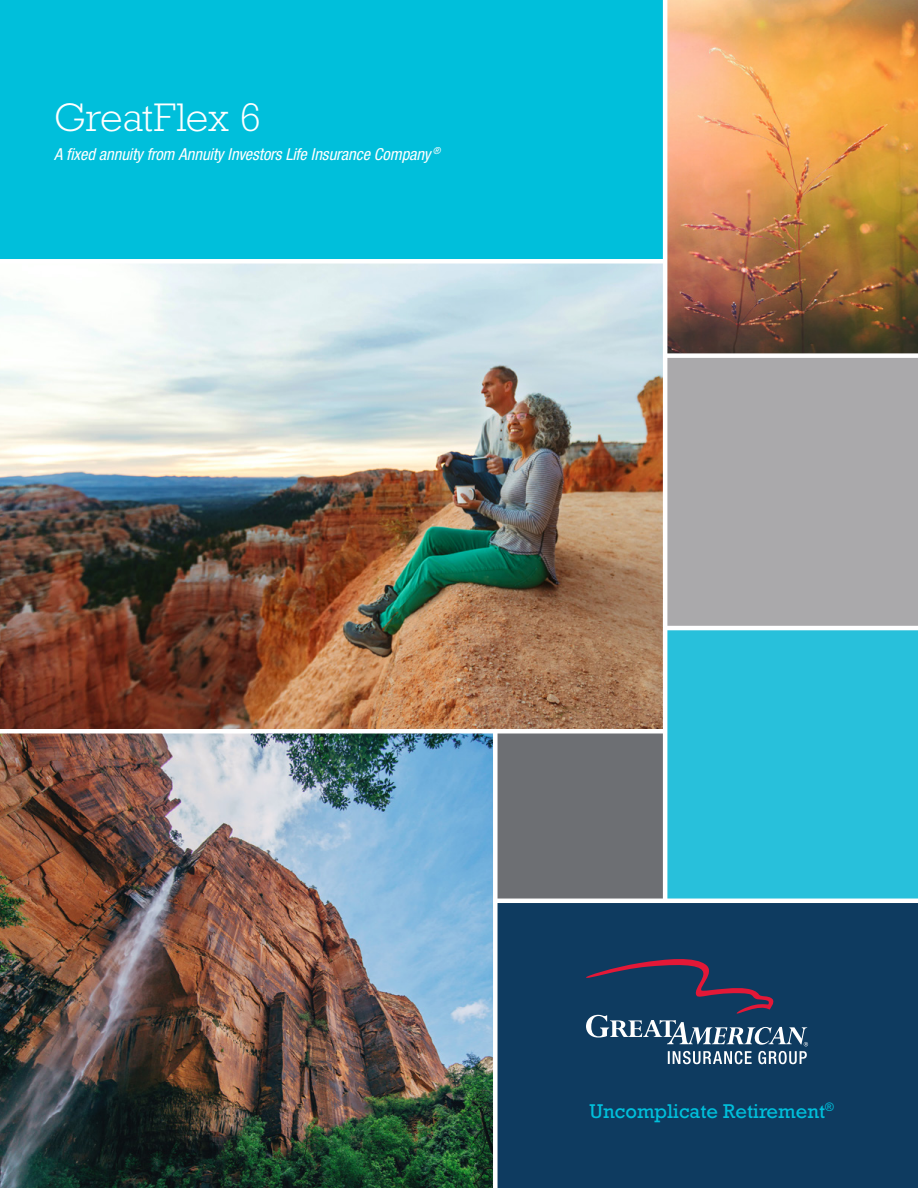
<style>
.page{position:relative;width:918px;height:1188px;background:#fff}
.page>*{position:absolute;margin:0;border:0;box-sizing:border-box;transform-origin:0 0}
.t1{font:300 40.5px "Rockwell Std";letter-spacing:-.01em;color:#fff}
.t2{font:20.25px "Rockwell Std";color:#00bfdb}
.t3{font:italic condensed 16.5px "Helvetica Neue LT Std";letter-spacing:-.005em;color:#fff}
</style>
<div class="page">
<div style="left:0;top:0;width:665px;height:261px;background:#00bfdb"></div>
<img style="left:0;top:264px;width:663px;height:465px">
<div style="left:665px;top:356px;width:253px;height:272px;background:#aaa9ab"></div>
<div style="left:665px;top:628px;width:253px;height:273px;background:#28c0db"></div>
<img style="left:667px;top:0;width:251px;height:353px">
<img style="left:0;top:734px;width:493px;height:454px">
<div style="left:495px;top:901px;width:423px;height:287px;background:#0e3b60"></div>
<div style="left:0;top:259px;width:665px;height:5px;background:#fff"></div>
<div style="left:665px;top:353px;width:253px;height:5px;background:#fff"></div>
<hr style="left:665px;top:626px;width:253px;height:4px;background:#fff">
<div style="left:495px;top:729px;width:170px;height:172px;background:#6d6f73"></div>
<div style="left:0;top:729px;width:663px;height:5px;background:#fff"></div>
<hr style="left:495px;top:899px;width:423px;height:4px;background:#fff">
<div style="left:493px;top:731px;width:5px;height:457px;background:#fff"></div>
<hr style="left:663px;top:0;width:4px;height:901px;background:#fff">
<svg style="left:586px;top:959px;width:222px;height:105px"></svg>
<h1 class="t1" style="left:54px;top:94px;width:208px">GreatFlex 6</h1>
<p class="t3" style="left:54px;top:144px;width:388px">A fixed annuity from Annuity Investors Life Insurance Company <sup>®</sup></p>
<p class="t2" style="left:590px;top:1099px;width:246px">Uncomplicate Retirement<sup>®</sup></p>
</div>
